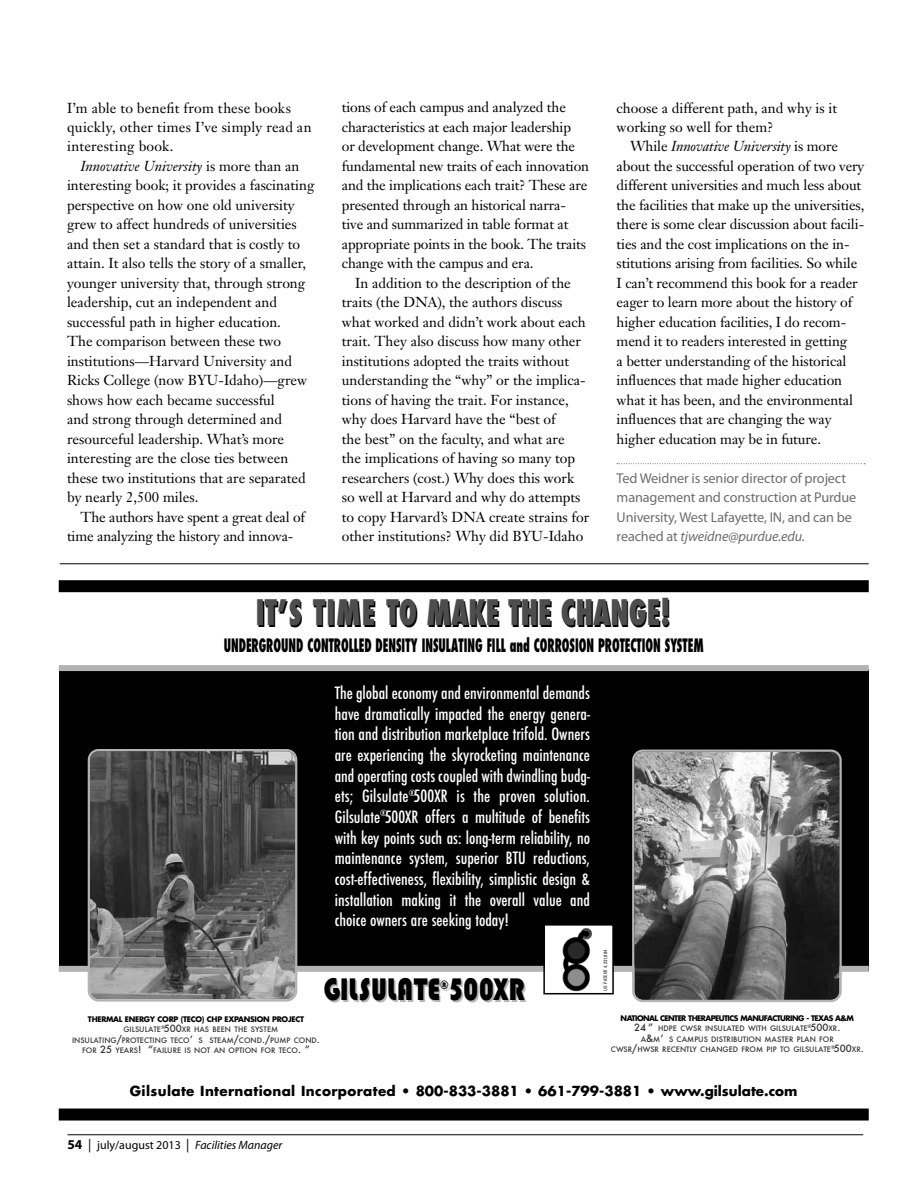
<style>
.page{position:relative;width:918px;height:1188px;background:#fff}
.page>*{position:absolute;margin:0;border:0;box-sizing:border-box;transform-origin:0 0}
.t1{font:800 condensed 34.2px "Futura";color:#000;scale:.83 1}
.t2{font:32.4px "Bauhaus 93";color:#000;scale:.83 1}
.t3{font:800 condensed 18px "Futura";color:#000;scale:.67 1}
.t4{font:500 condensed 16.5px/20.7px "Futura";color:#fff;text-align:justify}
.t5{font:14.25px/19.5px "Janson Text";color:#000}
.t6{font:14.25px/19.5px "Myriad Pro";letter-spacing:-.01em;color:#6d6e71}
.t7{font:700 13.5px "Futura";letter-spacing:.025em;color:#000}
.t8{font:12.6px "Bauhaus 93";color:#b3b3b3;scale:.83 1}
.t9{font:12.6px "Bauhaus 93";color:#000;scale:.83 1}
.t10{font:italic 12px "Myriad Pro";color:#000}
.t11{font:500 9.75px "Futura";color:#333}
.t12{font:700 7.5px "Futura";letter-spacing:-.07em;color:#000}
.t13{font:700 7.5px "Futura";letter-spacing:-.035em;color:#000}
.t14{font:500 7.35px/10.5px "Futura";color:#333}
.t15{font:condensed 4.5px "Helvetica";color:#000}
.s1{font-style:italic}
.s2{font-size:9.75px}
.s3{font-size:7.35px}
.s4{font-weight:700;font-style:normal;font-size:13.5px}
.s5{font-style:normal;font-size:13.5px}
.s6{font-style:normal}
</style>
<div class="page">
<hr style="left:68px;top:1134px;width:795px;height:1px;background:#000">
<svg style="left:617px;top:463px;width:248px;height:1px"></svg>
<hr style="left:60px;top:564px;width:809px;height:1px;background:#000">
<div style="left:59px;top:669px;width:810px;height:302px;background:#000"></div>
<div style="left:59px;top:966px;width:810px;height:6px;background:#b3b3b3"></div>
<svg style="left:632px;top:750px;width:210px;height:252px;background:#747474"></svg>
<svg style="left:88px;top:749px;width:209px;height:253px;background:#5c5c5c"></svg>
<div style="left:545px;top:926px;width:67px;height:67px;background:#fff"></div>
<img style="left:562px;top:927px;width:30px;height:64px">
<div style="left:543px;top:924px;width:71px;height:70px;border:2px solid #000"></div>
<div style="left:59px;top:665px;width:810px;height:6px;background:#b3b3b3"></div>
<div style="left:59px;top:580px;width:810px;height:12px;background:#000"></div>
<div style="left:59px;top:1109px;width:810px;height:11px;background:#000"></div>
<p class="t5" style="left:67px;top:98px;width:246px">I’m able to benefit from these books quickly, other times I’ve simply read an interesting book.</p>
<p class="t5" style="left:67px;top:156px;width:249px;text-indent:13px"><span class="s1">Innovative University</span> is more than an interesting book; it provides a fascinating perspective on how one old university grew to affect hundreds of universities and then set a standard that is costly to attain. It also tells the story of a smaller, younger university that, through strong leadership, cut an independent and successful path in higher education.<br>The comparison between these two institutions—Harvard University and Ricks College (now BYU-Idaho)—grew shows how each became successful<br>and strong through determined and resourceful leadership. What’s more interesting are the close ties between these two institutions that are separated by nearly 2,500 miles.</p>
<p class="t5" style="left:67px;top:507px;width:240px;text-indent:13px">The authors have spent a great deal of time analyzing the history and innova-</p>
<p class="t5" style="left:342px;top:98px;width:249px">tions of each campus and analyzed the characteristics at each major leadership<br>or development change. What were the fundamental new traits of each innovation and the implications each trait? These are presented through an historical narra&shy;tive and summarized in table format at appropriate points in the book. The traits change with the campus and era.</p>
<p class="t5" style="left:342px;top:273px;width:249px;text-indent:13px">In addition to the description of the traits (the DNA), the authors discuss what worked and didn’t work about each trait. They also discuss how many other institutions adopted the traits without understanding the “why” or the implica&shy;tions of having the trait. For instance, why does Harvard have the “best of<br>the best” on the faculty, and what are<br>the implications of having so many top researchers (cost.) Why does this work so well at Harvard and why do attempts to copy Harvard’s DNA create strains for other institutions? Why did BYU-Idaho</p>
<p class="t5" style="left:617px;top:98px;width:222px">choose a different path, and why is it working so well for them?</p>
<p class="t5" style="left:617px;top:137px;width:249px;text-indent:13px">While <span class="s1">Innovative University</span> is more about the successful operation of two very different universities and much less about the facilities that make up the universities, there is some clear discussion about facili&shy;ties and the cost implications on the in&shy;stitutions arising from facilities. So while I can’t recommend this book for a reader eager to learn more about the history of higher education facilities, I do recom&shy;mend it to readers interested in getting<br>a better understanding of the historical influences that made higher education what it has been, and the environmental influences that are changing the way higher education may be in future.</p>
<p class="t6" style="left:617px;top:468px;width:241px">Ted Weidner is senior director of project management and construction at Purdue University, West Lafayette, IN, and can be reached at <span class="s1">tjweidne@purdue.edu.</span></p>
<h1 class="t1" style="left:257px;top:591px;width:501px">IT’S TIME TO MAKE THE CHANGE!</h1>
<p class="t3" style="left:224px;top:633px;width:718px">UNDERGROUND CONTROLLED DENSITY INSULATING FILL and CORROSION PROTECTION SYSTEM</p>
<p class="t4" style="left:335px;top:683px;width:257px">The global economy and environmental demands have dramatically impacted the energy genera&shy;tion and distribution marketplace trifold. Owners are experiencing the skyrocketing maintenance and operating costs coupled with dwindling budg&shy;ets; Gilsulate<sup>®</sup>500XR is the proven solution.<br>Gilsulate<sup>®</sup>500XR offers a multitude of benefits with key points such as: long-term reliability, no maintenance system, superior BTU reductions, cost-effectiveness, flexibility, simplistic design &amp; installation making it the overall value and choice owners are seeking today!</p>
<h2 class="t2" style="left:324px;top:971px;width:244px">GILSULATE 500XR</h2>
<p class="t9" style="left:441px;top:977px;width:11px">®</p>
<p class="t8" style="left:442px;top:979px;width:11px">®</p>
<p class="t13" style="left:88px;top:1014px;width:218px">THERMAL ENERGY CORP (TECO) CHP EXPANSION PROJECT</p>
<p class="t14" style="left:123px;top:1024px;width:156px">GILSULATE<sup>®</sup><span class="s2">500</span>XR HAS BEEN THE SYSTEM</p>
<p class="t14" style="left:72px;top:1035px;width:249px">INSULATING<span class="s2">/</span>PROTECTING TECO<span class="s2">’</span> S STEAM<span class="s2">/</span>COND<span class="s2">./</span>PUMP COND<span class="s2">.</span></p>
<p class="t14" style="left:82px;top:1045px;width:229px">FOR <span class="s2">25</span> YEARS<span class="s2">! “</span>FAILURE IS NOT AN OPTION FOR TECO<span class="s2">. ”</span></p>
<p class="t15" style="left:603px;top:991px;width:43px;rotate:-90deg">US PATENT 4,231,884</p>
<p class="t12" style="left:621px;top:1013px;width:235px">NATIONAL CENTER THERAPEUTICS MANUFACTURING - TEXAS A&amp;M</p>
<p class="t14" style="left:634px;top:1023px;width:175px"><span class="s2">24 ”</span> HDPE CWSR INSULATED WITH GILSULATE</p>
<p class="t11" style="left:808px;top:1021px;width:34px"><sup>®</sup>500<span class="s3">XR</span>.</p>
<p class="t14" style="left:611px;top:1034px;width:224px;text-indent:30px">A<span class="s2">&amp;</span>M<span class="s2">’</span> S CAMPUS DISTRIBUTION MASTER PLAN FOR<br>CWSR<span class="s2">/</span>HWSR RECENTLY CHANGED FROM PIP TO GILSULATE</p>
<p class="t11" style="left:831px;top:1042px;width:34px"><sup>®</sup>500<span class="s3">XR</span>.</p>
<p class="t7" style="left:130px;top:1082px;width:669px">Gilsulate International Incorporated • 800-833-3881 • 661-799-3881 • www.gilsulate.com</p>
<p class="t10" style="left:68px;top:1137px;width:216px"><span class="s4">54</span> <span class="s5">|</span> <span class="s6">july/august 2013</span> <span class="s5">|</span> Facilities Manager</p>
</div>
